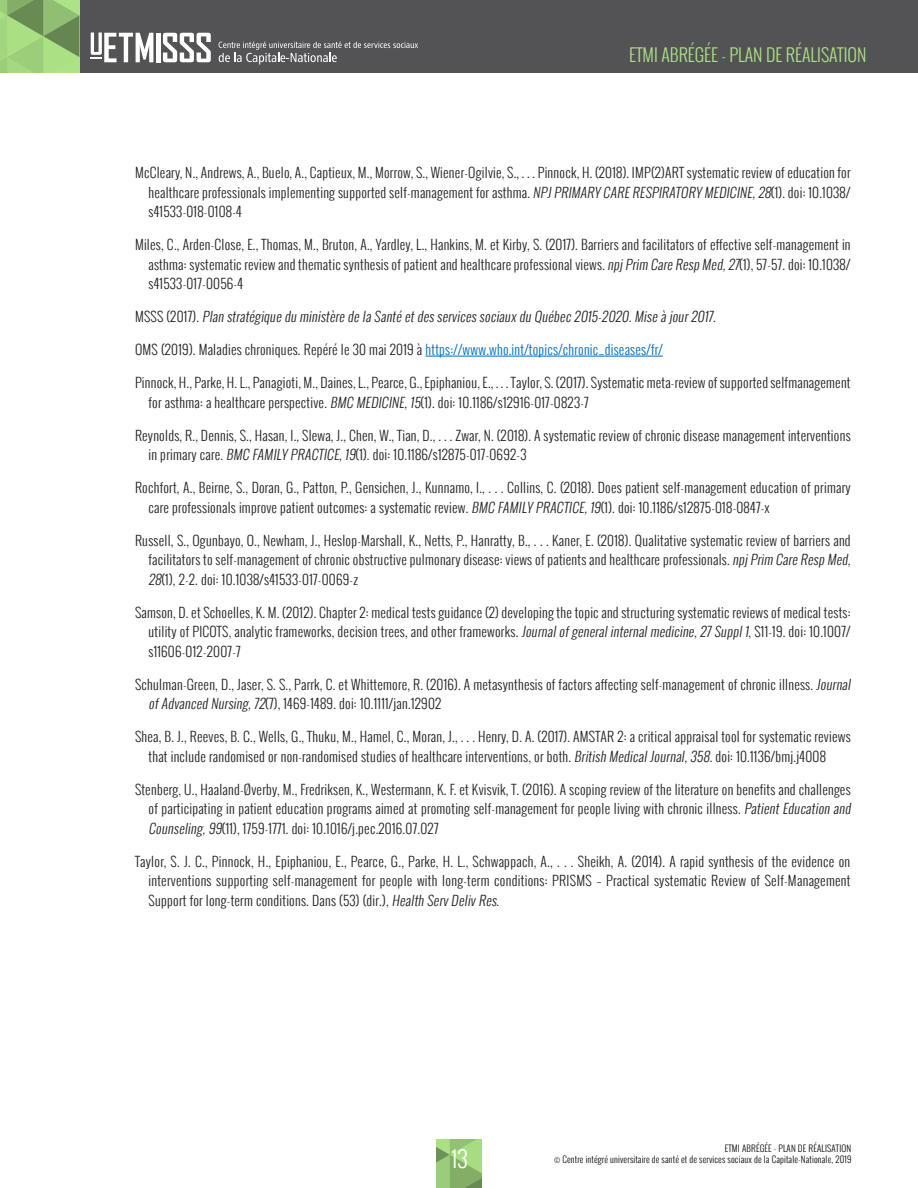
<style>
.page{position:relative;width:918px;height:1188px;background:#fff}
.page>*{position:absolute;margin:0;border:0;box-sizing:border-box;transform-origin:0 0}
.t1{font:300 22.5px "Oswald";color:#fff}
.t2{font:300 17.7px "Oswald";color:#ade387}
.Biblio{font:300 13.5px/19.5px "Oswald";letter-spacing:.02em;color:#231f20}
.Biblio-2{font:italic 300 13.5px "Oswald";color:#231f20}
.t3{font:300 9px/10.8px "Oswald";letter-spacing:.02em;color:#070909;text-align:right}
.s1{font-style:italic}
.s2{font-style:normal}
.s3{color:#006bb6}
</style>
<div class="page">
<svg style="left:436px;top:1140px;width:46px;height:48px;background:#93c173"></svg>
<div style="left:0;top:0;width:918px;height:73px;background:#535355"></div>
<svg style="left:0;top:0;width:79px;height:73px;background:#91bf72"></svg>
<hr style="left:156px;top:33px;width:4px;height:29px;background:#fff">
<svg style="left:163px;top:33px;width:48px;height:29px"></svg>
<svg style="left:91px;top:32px;width:62px;height:30px"></svg>
<svg style="left:219px;top:42px;width:199px;height:23px"></svg>
<hr style="left:425px;top:356px;width:238px;height:1px;background:#0563c1">
<h2 class="t2" style="left:629px;top:42px;width:239px">ETMI ABRÉGÉE - PLAN DE RÉALISATION</h2>
<p class="Biblio" style="left:148px;top:163px;width:704px;text-align:justify;text-indent:-14px">McCleary, N., Andrews, A., Buelo, A., Captieux, M., Morrow, S., Wiener-Ogilvie, S., . . . Pinnock, H. (2018). IMP(2)ART systematic review of education for healthcare professionals implementing supported self-management for asthma. <span class="s1">NPJPRIMARY CARE RESPIRATORY MEDICINE,28</span>(1). doi: 10.1038/ s41533-018-0108-4</p>
<p class="Biblio" style="left:148px;top:235px;width:704px;text-align:justify;text-indent:-14px">Miles, C., Arden-Close, E., Thomas, M., Bruton, A., Yardley, L., Hankins, M. et Kirby, S. (2017). Barriers and facilitators of effective self-management in asthma: systematic review and thematic synthesis of patient and healthcare professional views. <span class="s1">npj Prim Care Resp Med,27</span>(1), 57-57. doi: 10.1038/ s41533-017-0056-4</p>
<p class="Biblio-2" style="left:135px;top:307px;width:585px"><span class="s2">M S S S ( 2 0 1 7 ) .</span> Plan stratégique du ministère de la Santé etdesservicessociaux du Québec 2015-2020.Mise à jour2017.</p>
<p class="Biblio" style="left:135px;top:340px;width:529px">OMS (2019). Maladies chroniques. Repéré le 30 mai 2019 à <span class="s3">https://www.who.int/topics/chronic_diseases/fr/</span></p>
<p class="Biblio" style="left:148px;top:373px;width:704px;text-indent:-14px">Pinnock, H., Parke, H. L., Panagioti, M., Daines, L., Pearce, G., Epiphaniou, E., . . . Taylor, S. (2017). Systematic meta-review of supported selfmanagement for asthma: a healthcare perspective. <span class="s1">BMC MEDICINE,15</span>(1). doi: 10.1186/s12916-017-0823-7</p>
<p class="Biblio" style="left:148px;top:425px;width:704px;text-indent:-14px">Reynolds, R., Dennis, S., Hasan, I., Slewa, J., Chen, W., Tian, D., . . . Zwar, N. (2018). A systematic review of chronic disease management interventions in primary care. <span class="s1">BMC FAMILY PRACTICE,19</span>(1). doi: 10.1186/s12875-017-0692-3</p>
<p class="Biblio" style="left:148px;top:478px;width:704px;text-indent:-14px">Rochfort, A., Beirne, S., Doran, G., Patton, P., Gensichen, J., Kunnamo, I., . . . Collins, C. (2018). Does patient self-management education of primary care professionals improve patient outcomes: a systematic review. <span class="s1">BMC FAMILY PRACTICE,19</span>(1). doi: 10.1186/s12875-018-0847-x</p>
<p class="Biblio" style="left:148px;top:530px;width:707px;text-indent:-14px">Russell, S., Ogunbayo, O., Newham, J., Heslop-Marshall, K., Netts, P., Hanratty, B., . . . Kaner, E. (2018). Qualitative systematic review of barriers and facilitators to self-management of chronic obstructive pulmonary disease: views of patients and healthcare professionals. <span class="s1">npj Prim Care Resp Med,<br>28</span>(1), 2-2. doi: 10.1038/s41533-017-0069-z</p>
<p class="Biblio" style="left:148px;top:602px;width:704px;text-align:justify;text-indent:-14px">Samson, D. et Schoelles, K. M. (2012). Chapter 2: medical tests guidance (2) developing the topic and structuring systematic reviews of medical tests: utility of PICOTS, analytic frameworks, decision trees, and other frameworks. <span class="s1">Journalofgeneralinternalmedicine,27Suppl1</span>, S11-19. doi: 10.1007/ s11606-012-2007-7</p>
<p class="Biblio" style="left:149px;top:674px;width:707px;text-indent:-14px">Schulman-Green, D., Jaser, S. S., Parrk, C. et Whittemore, R. (2016). A metasynthesis of factors affecting self-management of chronic illness. <span class="s1">Journal ofAdvanced Nursing,72</span>(7), 1469-1489. doi: 10.1111/jan.12902</p>
<p class="Biblio" style="left:149px;top:727px;width:704px;text-indent:-14px">Shea, B. J., Reeves, B. C., Wells, G., Thuku, M., Hamel, C., Moran, J., . . . Henry, D. A. (2017). AMSTAR 2: a critical appraisal tool for systematic reviews that include randomised or non-randomised studies of healthcare interventions, or both. <span class="s1">British MedicalJournal,358</span>. doi: 10.1136/bmj.j4008</p>
<p class="Biblio" style="left:149px;top:779px;width:707px;text-indent:-14px">Stenberg, U., Haaland-Øverby, M., Fredriksen, K., Westermann, K. F. et Kvisvik, T. (2016). A scoping review of the literature on benefits and challenges of participating in patient education programs aimed at promoting self-management for people living with chronic illness. <span class="s1">PatientEducation and<br>Counseling,99</span>(11), 1759-1771. doi: 10.1016/j.pec.2016.07.027</p>
<p class="Biblio" style="left:149px;top:851px;width:704px;text-align:justify;text-indent:-14px">Taylor, S. J. C., Pinnock, H., Epiphaniou, E., Pearce, G., Parke, H. L., Schwappach, A., . . . Sheikh, A. (2014). A rapid synthesis of the evidence on interventions supporting self-management for people with long-term conditions: PRISMS – Practical systematic Review of Self-Management Support for long-term conditions. Dans (53) (dir.), <span class="s1">Health ServDelivRes</span>.</p>
<h1 class="t1" style="left:451px;top:1143px;width:18px">13</h1>
<p class="t3" style="left:554px;top:1143px;width:299px">ETMI ABRÉGÉE - PLAN DE RÉALISATION<br>© Centre intégré universitaire de santé et de services sociaux de la Capitale-Nationale, 2019</p>
</div>
